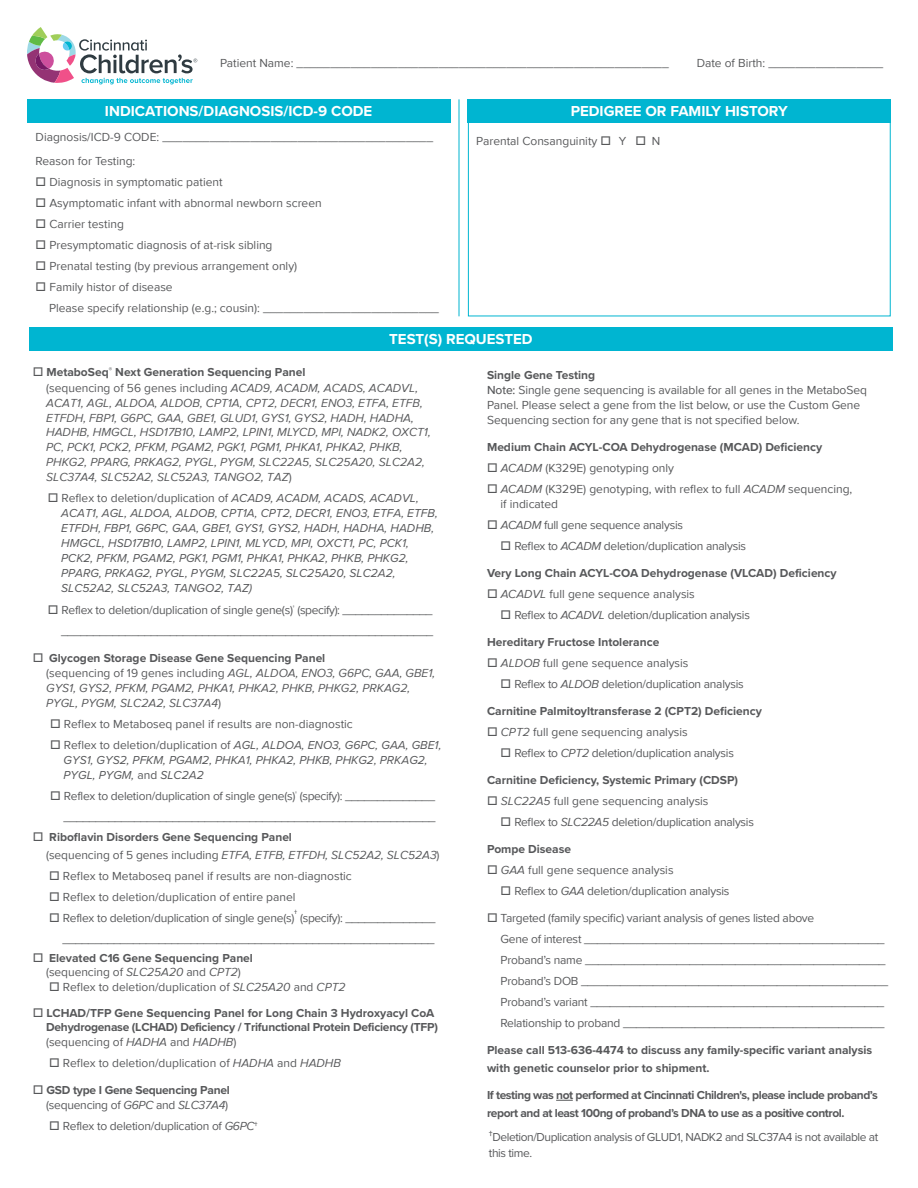
<style>
.page{position:relative;width:918px;height:1188px;background:#fff}
.page>*{position:absolute;margin:0;border:0;box-sizing:border-box;transform-origin:0 0}
.t1{font:700 15px "Proxima Nova";color:#fff}
.t2{font:12px/15px "Proxima Nova";color:#57585a}
.t3{font:12px/21px "Proxima Nova";letter-spacing:-.02em;color:#57585a;text-align:right}
.t4{font:italic 12px/15px "Proxima Nova";color:#57585a}
.t5{font:700 12px/18px "Proxima Nova";color:#57585a}
.t6{font:700 12px/14.7px "Proxima Nova";letter-spacing:-.02em;color:#57585a}
.t7{font:700 12px/18px "Proxima Nova";letter-spacing:-.035em;color:#57585a}
.t8{font:12px/15.6px "Proxima Nova";letter-spacing:-.035em;color:#58595b}
.s1{font-weight:700;font-style:normal}
.s2{font-style:normal}
.s3{font-weight:400}
.s4{font-weight:400;font-style:italic}
.s5{font-style:italic}
.s6{font-weight:500}
.s7{font-size:15px}
</style>
<div class="page">
<svg style="left:27px;top:27px;width:170px;height:57px"></svg>
<div style="left:29px;top:328px;width:864px;height:23px;background:#00b5d1"></div>
<svg style="left:556px;top:1100px;width:17px;height:1px"></svg>
<hr style="left:459px;top:99px;width:1px;height:217px;background:#00b5d1">
<div style="left:468px;top:99px;width:423px;height:24px;background:#00b5d1"></div>
<div style="left:27px;top:99px;width:423px;height:24px;background:#00b5d1"></div>
<p class="t2" style="left:220px;top:55px;width:450px">Patient Name: _______________________________________________________</p>
<p class="t2" style="left:697px;top:55px;width:188px">Date of Birth: _________________</p>
<p class="t1" style="left:571px;top:100px;width:219px">PEDIGREE OR FAMILY HISTORY</p>
<p class="t2" style="left:476px;top:133px;width:185px">Parental Consanguinity □ Y □ N</p>
<p class="t1" style="left:105px;top:100px;width:269px">INDICATIONS/DIAGNOSIS/ICD-9 CODE</p>
<p class="t2" style="left:36px;top:130px;width:399px">Diagnosis/ICD-9 CODE: ________________________________________</p>
<p class="t2" style="left:36px;top:154px;width:101px">Reason for Testing:</p>
<p class="t2" style="left:36px;top:175px;width:188px">□ Diagnosis in symptomatic patient</p>
<p class="t2" style="left:36px;top:196px;width:288px">□ Asymptomatic infant with abnormal newborn screen</p>
<p class="t2" style="left:36px;top:217px;width:90px">□ Carrier testing</p>
<p class="t2" style="left:36px;top:238px;width:238px">□ Presymptomatic diagnosis of at-risk sibling</p>
<p class="t2" style="left:36px;top:259px;width:263px">□ Prenatal testing (by previous arrangement only)</p>
<p class="t2" style="left:49px;top:277px;width:391px;line-height:21px;text-indent:-14px">□ Family histor of disease<br>Please specify relationship (e.g.; cousin): __________________________</p>
<p class="t1" style="left:389px;top:328px;width:145px">TEST(S) REQUESTED</p>
<p class="t4" style="left:46px;top:364px;width:386px;text-indent:-14px">□ <span class="s1">MetaboSeq</span><sup>®</sup> <span class="s1">Next Generation Sequencing Panel<br></span><span class="s2">(sequencing of 56 genes including</span> ACAD9, ACADM, ACADS, ACADVL, ACAT1, AGL, ALDOA, ALDOB, CPT1A, CPT2, DECR1, ENO3, ETFA, ETFB, ETFDH, FBP1, G6PC, GAA, GBE1, GLUD1, GYS1, GYS2, HADH, HADHA, HADHB, HMGCL, HSD17B10, LAMP2, LPIN1, MLYCD, MPI, NADK2, OXCT1, PC, PCK1, PCK2, PFKM, PGAM2, PGK1, PGM1, PHKA1, PHKA2, PHKB, PHKG2, PPARG, PRKAG2, PYGL, PYGM, SLC22A5, SLC25A20, SLC2A2, SLC37A4, SLC52A2, SLC52A3, TANGO2, TAZ<span class="s2">)</span></p>
<p class="t4" style="left:61px;top:490px;width:378px;text-indent:-14px">□ <span class="s2">Reflex to deletion/duplication of</span> ACAD9, ACADM, ACADS, ACADVL, ACAT1, AGL, ALDOA, ALDOB, CPT1A, CPT2, DECR1, ENO3, ETFA, ETFB, ETFDH, FBP1, G6PC, GAA, GBE1, GYS1, GYS2, HADH, HADHA, HADHB, HMGCL, HSD17B10, LAMP2, LPIN1, MLYCD, MPI, OXCT1, PC, PCK1, PCK2, PFKM, PGAM2, PGK1, PGM1, PHKA1, PHKA2, PHKB, PHKG2, PPARG, PRKAG2, PYGL, PYGM, SLC22A5, SLC25A20, SLC2A2, SLC52A2, SLC52A3, TANGO2, TAZ)</p>
<p class="t3" style="left:48px;top:599px;width:387px">□ Reflex to deletion/duplication of single gene(s)<sup>†</sup> (specify): ______________ __________________________________________________________</p>
<p class="t4" style="left:46px;top:650px;width:391px;text-indent:-14px">□ <span class="s1">Glycogen Storage Disease Gene Sequencing Panel<br></span><span class="s2">(sequencing of 19 genes including</span> AGL, ALDOA, ENO3, G6PC, GAA, GBE1, GYS1, GYS2, PFKM, PGAM2, PHKA1, PHKA2, PHKB, PHKG2, PRKAG2, PYGL, PYGM, SLC2A2, SLC37A4<span class="s2">)</span></p>
<p class="t2" style="left:50px;top:716px;width:304px">□ Reflex to Metaboseq panel if results are non-diagnostic</p>
<p class="t4" style="left:64px;top:737px;width:379px;text-indent:-14px">□ <span class="s2">Reflex to deletion/duplication of</span> AGL, ALDOA, ENO3, G6PC, GAA, GBE1,<br>GYS1, GYS2, PFKM, PGAM2, PHKA1, PHKA2, PHKB, PHKG2, PRKAG2,<br>PYGL, PYGM, <span class="s2">and</span> SLC2A2</p>
<p class="t3" style="left:50px;top:785px;width:387px">□ Reflex to deletion/duplication of single gene(s)<sup>†</sup> (specify): ______________ __________________________________________________________</p>
<p class="t5" style="left:46px;top:828px;width:395px;text-indent:-14px">□ Riboflavin Disorders Gene Sequencing Panel<br><span class="s3">(sequencing of 5 genes including</span> <span class="s4">ETFA, ETFB, ETFDH, SLC52A2, SLC52A3</span><span class="s3">)</span></p>
<p class="t2" style="left:49px;top:868px;width:304px">□ Reflex to Metaboseq panel if results are non-diagnostic</p>
<p class="t2" style="left:49px;top:889px;width:248px">□ Reflex to deletion/duplication of entire panel</p>
<p class="t3" style="left:49px;top:907px;width:388px">□ Reflex to deletion/duplication of single gene(s)† (specify): ______________ __________________________________________________________</p>
<p class="t5" style="left:33px;top:951px;width:222px;line-height:14px;text-align:center">□ Elevated C16 Gene Sequencing Panel <span class="s3">(sequencing of</span> <span class="s4">SLC25A20</span> <span class="s3">and</span> <span class="s4">CPT2</span><span class="s3">)</span></p>
<p class="t2" style="left:49px;top:979px;width:298px">□ Reflex to deletion/duplication of <span class="s5">SLC25A20</span> and <span class="s5">CPT2</span></p>
<p class="t6" style="left:46px;top:1005px;width:393px;text-indent:-14px">□ LCHAD/TFP Gene Sequencing Panel for Long Chain 3 Hydroxyacyl CoA<br>Dehydrogenase (LCHAD) Deficiency / Trifunctional Protein Deficiency (TFP) <span class="s3">(sequencing of</span> <span class="s4">HADHA</span> <span class="s3">and</span> <span class="s4">HADHB</span><span class="s3">)</span></p>
<p class="t2" style="left:49px;top:1055px;width:293px">□ Reflex to deletion/duplication of <span class="s5">HADHA</span> and <span class="s5">HADHB</span></p>
<p class="t6" style="left:33px;top:1083px;width:199px;text-align:right">□ GSD type I Gene Sequencing Panel <span class="s3">(sequencing of</span> <span class="s4">G6PC</span> <span class="s3">and</span> <span class="s4">SLC37A4</span><span class="s3">)</span></p>
<p class="t3" style="left:49px;top:1115px;width:210px">□ Reflex to deletion/duplication of <span class="s5">G6PC</span>†</p>
<p class="t5" style="left:487px;top:365px;width:110px">Single Gene Testing</p>
<p class="t2" style="left:487px;top:382px;width:381px"><span class="s6">Note:</span> Single gene sequencing is available for all genes in the MetaboSeq<br>Panel. Please select a gene from the list below, or use the Custom Gene<br>Sequencing section for any gene that is not specified below.</p>
<p class="t5" style="left:487px;top:437px;width:337px">Medium Chain ACYL-COA Dehydrogenase (MCAD) Deficiency</p>
<p class="t2" style="left:487px;top:460px;width:189px">□ <span class="s5">ACADM</span> (K329E) genotyping only</p>
<p class="t2" style="left:487px;top:481px;width:367px">□ <span class="s5">ACADM</span> (K329E) genotyping, with reflex to full <span class="s5">ACADM</span> sequencing,</p>
<p class="t2" style="left:501px;top:496px;width:59px">if indicated</p>
<p class="t3" style="left:487px;top:514px;width:197px">□ <span class="s5">ACADM</span> full gene sequence analysis</p>
<p class="t3" style="left:501px;top:535px;width:247px">□ Reflex to <span class="s5">ACADM</span> deletion/duplication analysis</p>
<p class="t5" style="left:487px;top:563px;width:351px">Very Long Chain ACYL-COA Dehydrogenase (VLCAD) Deficiency</p>
<p class="t2" style="left:487px;top:586px;width:209px">□ <span class="s5">ACADVL</span> full gene sequence analysis</p>
<p class="t3" style="left:501px;top:604px;width:251px">□ Reflex to <span class="s5">ACADVL</span> deletion/duplication analysis</p>
<p class="t5" style="left:487px;top:632px;width:174px">Hereditary Fructose Intolerance</p>
<p class="t2" style="left:487px;top:655px;width:203px">□ <span class="s5">ALDOB</span> full gene sequence analysis</p>
<p class="t3" style="left:501px;top:673px;width:245px">□ Reflex to <span class="s5">ALDOB</span> deletion/duplication analysis</p>
<p class="t5" style="left:487px;top:701px;width:276px">Carnitine Palmitoyltransferase 2 (CPT2) Deficiency</p>
<p class="t2" style="left:487px;top:724px;width:202px">□ <span class="s5">CPT2</span> full gene sequencing analysis</p>
<p class="t3" style="left:501px;top:742px;width:235px">□ Reflex to <span class="s5">CPT2</span> deletion/duplication analysis</p>
<p class="t5" style="left:487px;top:770px;width:253px">Carnitine Deficiency, Systemic Primary (CDSP)</p>
<p class="t2" style="left:487px;top:793px;width:223px">□ <span class="s5">SLC22A5</span> full gene sequencing analysis</p>
<p class="t3" style="left:501px;top:811px;width:255px">□ Reflex to <span class="s5">SLC22A5</span> deletion/duplication analysis</p>
<p class="t5" style="left:487px;top:839px;width:86px">Pompe Disease</p>
<p class="t2" style="left:487px;top:862px;width:188px">□ <span class="s5">GAA</span> full gene sequence analysis</p>
<p class="t3" style="left:501px;top:880px;width:230px">□ Reflex to <span class="s5">GAA</span> deletion/duplication analysis</p>
<p class="t3" style="left:487px;top:907px;width:329px">□ Targeted (family specific) variant analysis of genes listed above</p>
<p class="t3" style="left:501px;top:928px;width:386px">Gene of interest ______________________________________________</p>
<p class="t3" style="left:501px;top:949px;width:387px">Proband’s name ______________________________________________</p>
<p class="t3" style="left:501px;top:970px;width:389px">Proband’s DOB _______________________________________________</p>
<p class="t3" style="left:501px;top:991px;width:385px">Proband’s variant _____________________________________________</p>
<p class="t3" style="left:501px;top:1012px;width:385px">Relationship to proband ________________________________________</p>
<p class="t5" style="left:487px;top:1040px;width:387px">Please call 513-636-4474 to discuss any family-specific variant analysis with genetic counselor prior to shipment.</p>
<p class="t7" style="left:487px;top:1085px;width:392px">If testing was not performed at Cincinnati Children's, please include proband’s report and at least 100ng of proband’s DNA to use as a positive control.</p>
<p class="t8" style="left:489px;top:1129px;width:391px"><span class="s7">†</span>Deletion/Duplication analysis of GLUD1, NADK2 and SLC37A4 is not available at this time.</p>
</div>
